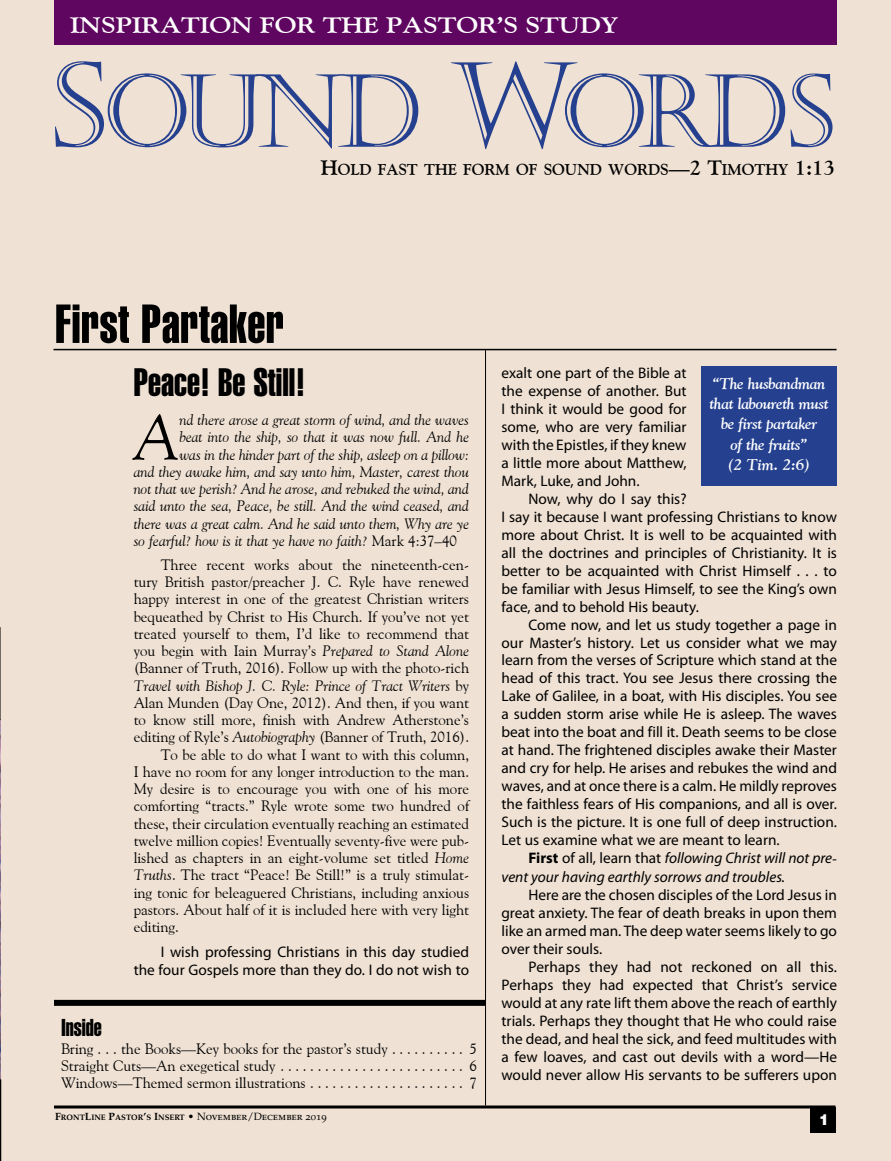
<style>
.page{position:relative;width:891px;height:1161px;background:#efe1d3}
.page>*{position:absolute;margin:0;border:0;box-sizing:border-box;transform-origin:0 0}
.t1{font:italic 64.05px "Goudy Old Style BT";color:#000}
.t2{font:54px "Helvetica Extra Compressed";letter-spacing:.01em;color:#000}
.t3{font:39px "Helvetica Extra Compressed";color:#000}
.t4{font:24px "Helvetica Extra Compressed";color:#000}
.t5{font:700 22.5px "Goudy Old Style BT";color:#fff;scale:1.2 1}
.t6{font:italic 700 15.75px/20.2px "Goudy Old Style BT";letter-spacing:-.02em;color:#fff;text-align:center}
.t7{font:700 15.75px "Goudy Old Style BT";color:#000}
.t8{font:15.3px/18px "Myriad Pro";color:#000;text-align:justify}
.t9{font:italic 15.3px/18.1px "Myriad Pro";color:#000}
.t10{font:15px "Goudy Old Style BT";color:#000}
.t11{font:italic 15px "Goudy Old Style BT";color:#000}
.t12{font:900 15px "Helvetica";color:#fff}
.t13{font:10.5px "Palatino SC";color:#000}
.s1{font-size:21px}
.s2{font-style:normal}
.s3{font-style:italic}
.s4{font-family:"Palatino";font-weight:700}
.s5{font-family:"Palatino";font-weight:700;font-size:7.8px}
.s6{font-weight:700;font-style:normal}
</style>
<div class="page">
<hr style="left:54px;top:1106px;width:782px;height:2px;background:#000">
<div style="left:810px;top:1108px;width:26px;height:25px;background:#000"></div>
<img style="left:0;top:720px;width:1px;height:359px">
<svg style="left:0;top:1079px;width:1px;height:82px"></svg>
<svg style="left:0;top:627px;width:1px;height:93px"></svg>
<div style="left:54px;top:0;width:783px;height:45px;background:#5e0660"></div>
<svg style="left:55px;top:61px;width:363px;height:88px"></svg>
<svg style="left:451px;top:62px;width:334px;height:87px"></svg>
<svg style="left:791px;top:74px;width:42px;height:73px"></svg>
<hr style="left:54px;top:349px;width:783px;height:1px;background:#000">
<div style="left:54px;top:1000px;width:432px;height:6px;background:#000"></div>
<hr style="left:485px;top:350px;width:1px;height:756px;background:#000">
<div style="left:702px;top:366px;width:135px;height:119px;background:#25408f"></div>
<h3 class="t5" style="left:70px;top:11px;width:459px">INSPIRATION FOR THE PASTOR’S STUDY</h3>
<p class="t7" style="left:321px;top:160px;width:516px"><span class="s1">H</span>OLD FAST THE FORM OF SOUND WORDS<span class="s1">—2 T</span>IMOTHY <span class="s1">1:13</span></p>
<h2 class="t2" style="left:55px;top:291px;width:230px">First Partaker</h2>
<h3 class="t3" style="left:134px;top:359px;width:173px">Peace! Be Still!</h3>
<h1 class="t1" style="left:134px;top:398px;width:47px">A</h1>
<p class="t11" style="left:179px;top:411px;width:291px">nd there arose a great storm of wind, and the waves</p>
<p class="t11" style="left:179px;top:428px;width:291px">beat into the ship, so that it was now full. And he</p>
<p class="t11" style="left:179px;top:445px;width:291px">was in the hinder part of the ship, asleep on a pillow:</p>
<p class="t11" style="left:134px;top:463px;width:337px">and they awake him, and say unto him, Master, carest thou</p>
<p class="t11" style="left:134px;top:480px;width:337px">not that we perish? And he arose, and rebuked the wind, and</p>
<p class="t11" style="left:134px;top:497px;width:337px">said unto the sea, Peace, be still. And the wind ceased, and</p>
<p class="t11" style="left:134px;top:514px;width:337px">there was a great calm. And he said unto them, Why are ye</p>
<p class="t11" style="left:134px;top:532px;width:325px">so fearful? how is it that ye have no faith? <span class="s2">Mark 4:37–40</span></p>
<p class="t10" style="left:161px;top:556px;width:310px">Three recent works about the nineteenth-cen-</p>
<p class="t10" style="left:134px;top:573px;width:337px">tury British pastor/preacher J. C. Ryle have renewed</p>
<p class="t10" style="left:134px;top:590px;width:337px">happy interest in one of the greatest Christian writers</p>
<p class="t10" style="left:134px;top:607px;width:337px">bequeathed by Christ to His Church. If you’ve not yet</p>
<p class="t10" style="left:134px;top:625px;width:337px">treated yourself to them, I’d like to recommend that</p>
<p class="t10" style="left:134px;top:642px;width:337px">you begin with Iain Murray’s <span class="s3">Prepared to Stand Alone</span></p>
<p class="t10" style="left:134px;top:659px;width:337px">(Banner of Truth, 2016). Follow up with the photo-rich</p>
<p class="t11" style="left:134px;top:676px;width:337px">Travel with Bishop J. C. Ryle: Prince of Tract Writers <span class="s2">by</span></p>
<p class="t10" style="left:134px;top:694px;width:337px">Alan Munden (Day One, 2012). And then, if you want</p>
<p class="t10" style="left:134px;top:711px;width:337px">to know still more, finish with Andrew Atherstone’s</p>
<p class="t10" style="left:134px;top:728px;width:337px">editing of Ryle’s <span class="s3">Autobiography</span> (Banner of Truth, 2016).</p>
<p class="t10" style="left:161px;top:745px;width:310px">To be able to do what I want to with this column,</p>
<p class="t10" style="left:134px;top:763px;width:337px">I have no room for any longer introduction to the man.</p>
<p class="t10" style="left:134px;top:780px;width:337px">My desire is to encourage you with one of his more</p>
<p class="t10" style="left:134px;top:797px;width:337px">comforting “tracts.” Ryle wrote some two hundred of</p>
<p class="t10" style="left:134px;top:814px;width:337px">these, their circulation eventually reaching an estimated</p>
<p class="t10" style="left:134px;top:832px;width:337px">twelve million copies! Eventually seventy-five were pub-</p>
<p class="t10" style="left:134px;top:849px;width:337px">lished as chapters in an eight-volume set titled <span class="s3">Home</span></p>
<p class="t10" style="left:134px;top:866px;width:337px"><span class="s3">Truths</span>. The tract “Peace! Be Still!” is a truly stimulat-</p>
<p class="t10" style="left:134px;top:883px;width:337px">ing tonic for beleaguered Christians, including anxious</p>
<p class="t10" style="left:134px;top:901px;width:337px">pastors. About half of it is included here with very light</p>
<p class="t10" style="left:134px;top:918px;width:47px">editing.</p>
<p class="t8" style="left:134px;top:943px;width:337px;text-align:right">I wish professing Christians in this day studied<br>the four Gospels more than they do. I do not wish to</p>
<h3 class="t4" style="left:61px;top:1013px;width:42px">Inside</h3>
<p class="t10" style="left:61px;top:1039px;width:332px">Bring . . . the Books—Key books for the pastor’s study ...........</p>
<p class="t10" style="left:469px;top:1039px;width:9px">5</p>
<p class="t10" style="left:61px;top:1056px;width:220px">Straight Cuts—An exegetical study ..........................</p>
<p class="t10" style="left:469px;top:1056px;width:9px">6</p>
<p class="t10" style="left:61px;top:1074px;width:250px">Windows—Themed sermon illustrations ......................</p>
<p class="t10" style="left:469px;top:1074px;width:9px">7</p>
<p class="t13" style="left:55px;top:1110px;width:273px"><span class="s4">F</span><span class="s5">RONT</span><span class="s4">L</span><span class="s5">INE</span> <span class="s4">P</span><span class="s5">ASTOR</span><span class="s4">’</span><span class="s5">S</span> <span class="s4">I</span><span class="s5">NSERT</span> <span class="s4">•</span> November/December 2019</p>
<p class="t8" style="left:502px;top:364px;width:187px">exalt one part of the Bible at the expense of another. But I think it would be good for some, who are very familiar with the Epistles, if they knew a little more about Matthew, Mark, Luke, and John.</p>
<p class="t8" style="left:502px;top:490px;width:337px;text-align:left;text-indent:27px">Now, why do I say this?<br>I say it because I want professing Christians to know more about Christ. It is well to be acquainted with all the doctrines and principles of Christianity. It is better to be acquainted with Christ Himself . . . to be familiar with Jesus Himself, to see the King’s own face, and to behold His beauty.</p>
<p class="t8" style="left:502px;top:616px;width:337px;text-indent:27px">Come now, and let us study together a page in our Master’s history. Let us consider what we may learn from the verses of Scripture which stand at the head of this tract. You see Jesus there crossing the Lake of Galilee, in a boat, with His disciples. You see a sudden storm arise while He is asleep. The waves beat into the boat and fill it. Death seems to be close at hand. The frightened disciples awake their Master and cry for help. He arises and rebukes the wind and waves, and at once there is a calm. He mildly reproves the faithless fears of His companions, and all is over.<br>Such is the picture. It is one full of deep instruction.<br>Let us examine what we are meant to learn.</p>
<p class="t9" style="left:502px;top:850px;width:337px;text-indent:27px"><span class="s6">First</span> <span class="s2">of all, learn that</span> following Christ will not pre&shy;vent your having earthly sorrows and troubles.</p>
<p class="t8" style="left:502px;top:886px;width:337px;text-indent:27px">Here are the chosen disciples of the Lord Jesus in great anxiety. The fear of death breaks in upon them like an armed man. The deep water seems likely to go over their souls.</p>
<p class="t8" style="left:502px;top:958px;width:337px;text-indent:27px">Perhaps they had not reckoned on all this.<br>Perhaps they had expected that Christ’s service would at any rate lift them above the reach of earthly trials. Perhaps they thought that He who could raise the dead, and heal the sick, and feed multitudes with a few loaves, and cast out devils with a word—He would never allow His servants to be sufferers upon</p>
<p class="t6" style="left:709px;top:373px;width:121px">“The husbandman that laboureth must be first partaker<br>of the fruits”<br>(2 Tim. 2:6)</p>
<p class="t12" style="left:819px;top:1110px;width:12px">1</p>
</div>
